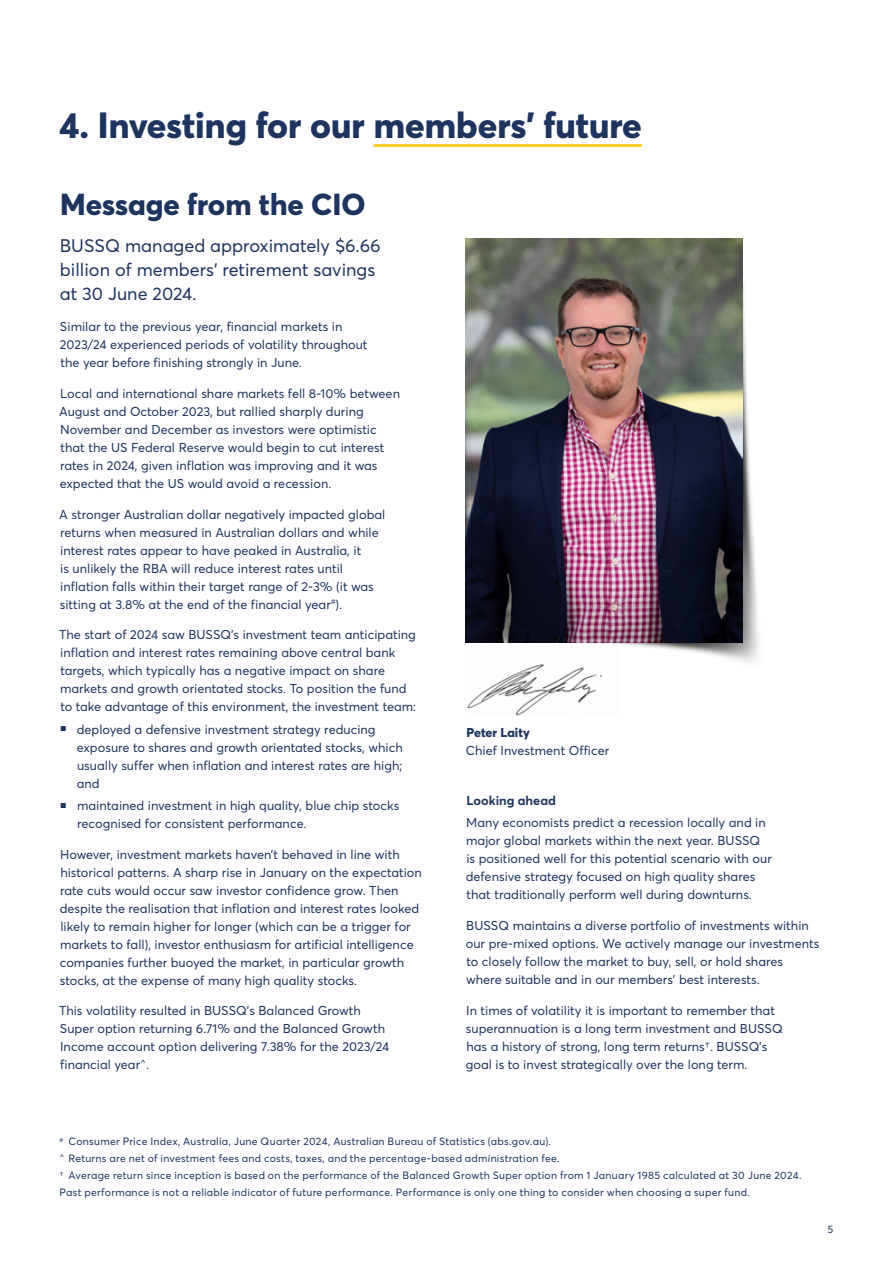
<style>
.page{position:relative;width:893px;height:1263px;background:#fff}
.page>*{position:absolute;margin:0;border:0;box-sizing:border-box;transform-origin:0 0}
.t1{font:800 36px "Averta";color:#1e335d}
.t2{font:800 30px "Averta";color:#1e335d}
.t3{font:18px/24px "Averta";color:#1e335d}
.t4{font:12.75px/18px "Averta";color:#1e335d}
.t5{font:700 12.75px "Averta";color:#1e335d}
.t6{font:800 12.75px "Averta";color:#1e335d}
.t7{font:10.5px/17.1px "Averta";letter-spacing:.02em;color:#1e335d}
</style>
<div class="page">
<img style="left:511px;top:284px;width:248px;height:378px">
<hr style="left:374px;top:144px;width:268px;height:3px;background:#ffc709">
<img style="left:466px;top:238px;width:276px;height:404px">
<img style="left:467px;top:649px;width:151px;height:67px">
<h1 class="t1" style="left:59px;top:103px;width:584px">4. Investing for our members’ future</h1>
<h2 class="t2" style="left:60px;top:186px;width:307px">Message from the CIO</h2>
<h3 class="t3" style="left:60px;top:234px;width:323px">BUSSQ managed approximately $6.66 billion of members’ retirement savings at 30 June 2024.</h3>
<p class="t4" style="left:60px;top:317px;width:309px">Similar to the previous year, financial markets in<br>2023/24 experienced periods of volatility throughout the year before finishing strongly in June.</p>
<p class="t4" style="left:59px;top:384px;width:342px">Local and international share markets fell 8-10% between August and October 2023, but rallied sharply during November and December as investors were optimistic that the US Federal Reserve would begin to cut interest rates in 2024, given inflation was improving and it was expected that the US would avoid a recession.</p>
<p class="t4" style="left:59px;top:505px;width:328px">A stronger Australian dollar negatively impacted global returns when measured in Australian dollars and while interest rates appear to have peaked in Australia, it<br>is unlikely the RBA will reduce interest rates until inflation falls within their target range of 2-3% (it was sitting at 3.8% at the end of the financial year<sup>#</sup>).</p>
<p class="t4" style="left:59px;top:626px;width:359px">The start of 2024 saw BUSSQ’s investment team anticipating inflation and interest rates remaining above central bank targets, which typically has a negative impact on share markets and growth orientated stocks. To position the fund to take advantage of this environment, the investment team:</p>
<p class="t4" style="left:77px;top:720px;width:328px;text-indent:-16px"><sup>■</sup> deployed a defensive investment strategy reducing exposure to shares and growth orientated stocks, which usually suffer when inflation and interest rates are high; and</p>
<p class="t4" style="left:77px;top:796px;width:324px;text-indent:-17px"><sup>■</sup> maintained investment in high quality, blue chip stocks recognised for consistent performance.</p>
<p class="t4" style="left:60px;top:845px;width:364px">However, investment markets haven’t behaved in line with historical patterns. A sharp rise in January on the expectation rate cuts would occur saw investor confidence grow. Then despite the realisation that inflation and interest rates looked likely to remain higher for longer (which can be a trigger for markets to fall), investor enthusiasm for artificial intelligence companies further buoyed the market, in particular growth stocks, at the expense of many high quality stocks.</p>
<p class="t4" style="left:59px;top:1002px;width:332px">This volatility resulted in BUSSQ’s Balanced Growth Super option returning 6.71% and the Balanced Growth Income account option delivering 7.38% for the 2023/24 financial year^.</p>
<p class="t6" style="left:467px;top:725px;width:65px">Peter Laity</p>
<p class="t4" style="left:466px;top:742px;width:145px">Chief Investment Officer</p>
<p class="t5" style="left:466px;top:792px;width:91px">Looking ahead</p>
<p class="t4" style="left:466px;top:813px;width:308px">Many economists predict a recession locally and in major global markets within the next year. BUSSQ is positioned well for this potential scenario with our defensive strategy focused on high quality shares that traditionally perform well during downturns.</p>
<p class="t4" style="left:466px;top:916px;width:355px">BUSSQ maintains a diverse portfolio of investments within our pre-mixed options. We actively manage our investments to closely follow the market to buy, sell, or hold shares where suitable and in our members’ best interests.</p>
<p class="t4" style="left:466px;top:1001px;width:318px">In times of volatility it is important to remember that superannuation is a long term investment and BUSSQ has a history of strong, long term returns†. BUSSQ’s goal is to invest strategically over the long term.</p>
<p class="t7" style="left:60px;top:1133px;width:744px"><sup>#</sup> Consumer Price Index, Australia, June Quarter 2024, Australian Bureau of Statistics (abs.gov.au).<br>^ Returns are net of investment fees and costs, taxes, and the percentage-based administration fee.<br>† Average return since inception is based on the performance of the Balanced Growth Super option from 1 January 1985 calculated at 30 June 2024.<br>Past performance is not a reliable indicator of future performance. Performance is only one thing to consider when choosing a super fund.</p>
<p class="t7" style="left:828px;top:1220px;width:7px">5</p>
</div>
